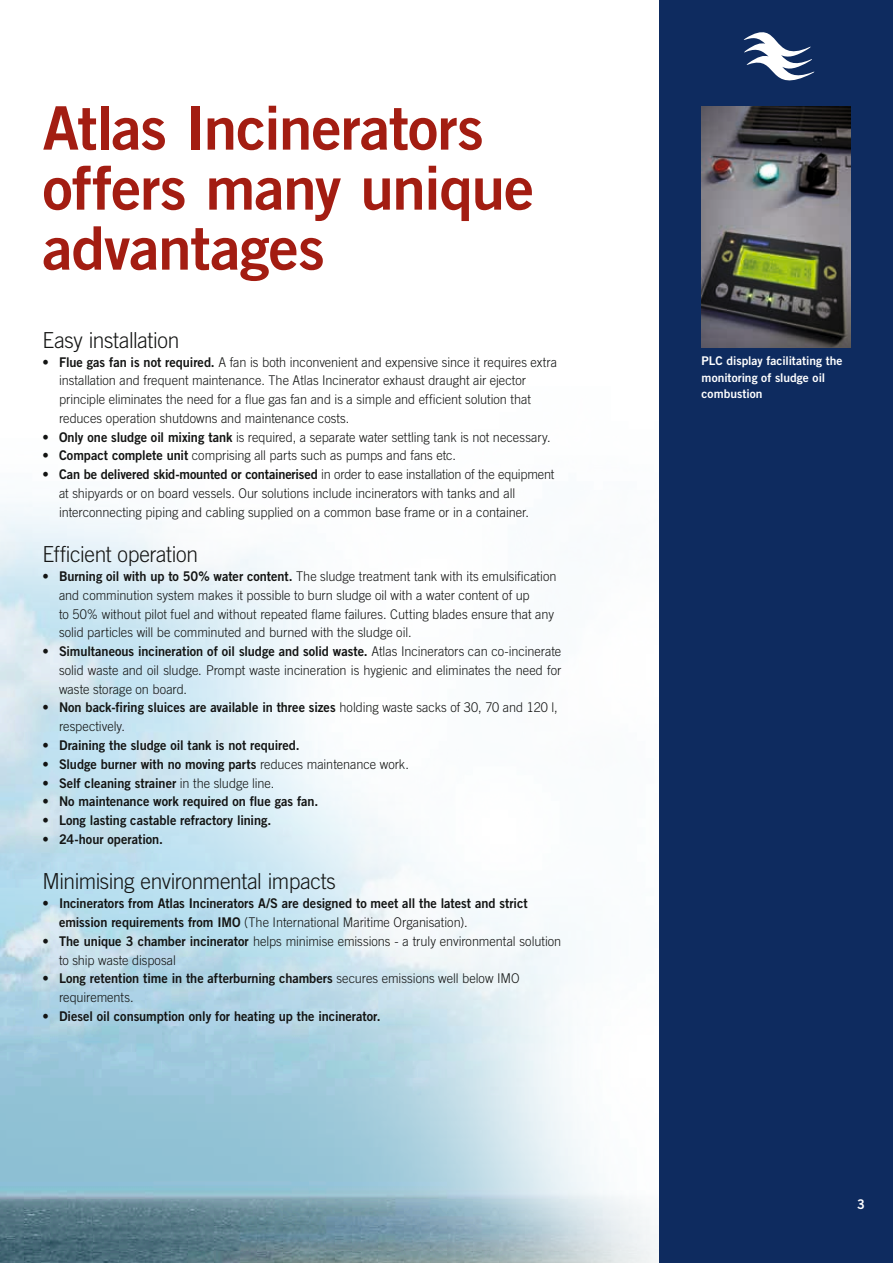
<style>
.page{position:relative;width:893px;height:1263px;background:#fff}
.page>*{position:absolute;margin:0;border:0;box-sizing:border-box;transform-origin:0 0}
.t1{font:60px/60px "Trade Gothic LT Std Bd 2";letter-spacing:-.015em;color:#a31d12}
.t2{font:300 22.05px "Trade Gothic LT Std";letter-spacing:-.02em;color:#131413;scale:.95 1}
.t3{font:300 13.35px/18.8px "Trade Gothic LT Std";color:#131413;scale:.95 1}
.t4{font:13.35px "Trade Gothic LT Std Bd 2";letter-spacing:-.005em;color:#131413;scale:.95 1}
.t5{font:13.35px "Trade Gothic LT Std Bd 2";color:#fff;scale:.95 1}
.t6{font:12px/16.5px "Trade Gothic LT Std Bd 2";color:#fff}
.s1{font-family:"Trade Gothic LT Std Bd 2";font-weight:400}
.s2{font-family:"Trade Gothic LT Std";font-weight:300}
</style>
<div class="page">
<img style="left:0;top:504px;width:659px;height:759px">
<div style="left:659px;top:0;width:234px;height:1263px;background:#0e2b5f"></div>
<img style="left:702px;top:106px;width:148px;height:242px">
<svg style="left:744px;top:32px;width:70px;height:49px"></svg>
<h1 class="t1" style="left:43px;top:97px;width:493px">Atlas Incinerators offers many unique advantages</h1>
<h2 class="t2" style="left:43px;top:327px;width:146px">Easy installation</h2>
<p class="t3" style="left:59px;top:352px;width:526px;text-indent:-16px">• <span class="s1">Flue gas fan is not required.</span> A fan is both inconvenient and expensive since it requires extra installation and frequent maintenance. The Atlas Incinerator exhaust draught air ejector principle eliminates the need for a flue gas fan and is a simple and efficient solution that reduces operation shutdowns and maintenance costs.</p>
<p class="t3" style="left:43px;top:427px;width:536px">• <span class="s1">Only one sludge oil mixing tank</span> is required, a separate water settling tank is not necessary.</p>
<p class="t3" style="left:43px;top:446px;width:437px">• <span class="s1">Compact complete unit</span> comprising all parts such as pumps and fans etc.</p>
<p class="t4" style="left:43px;top:466px;width:540px"><span class="s2">•</span> Can be delivered skid-mounted or containerised <span class="s2">in order to ease installation of the equipment</span></p>
<p class="t3" style="left:59px;top:484px;width:496px">at shipyards or on board vessels. Our solutions include incinerators with tanks and all interconnecting piping and cabling supplied on a common base frame or in a container.</p>
<h2 class="t2" style="left:43px;top:541px;width:165px">Efficient operation</h2>
<p class="t3" style="left:59px;top:567px;width:525px;text-indent:-16px">• <span class="s1">Burning oil with up to 50% water content.</span> The sludge treatment tank with its emulsification and comminution system makes it possible to burn sludge oil with a water content of up<br>to 50% without pilot fuel and without repeated flame failures. Cutting blades ensure that any solid particles will be comminuted and burned with the sludge oil.</p>
<p class="t4" style="left:43px;top:643px;width:548px"><span class="s2">•</span> Simultaneous incineration of oil sludge and solid waste. <span class="s2">Atlas Incinerators can co-incinerate</span></p>
<p class="t3" style="left:59px;top:661px;width:530px">solid waste and oil sludge. Prompt waste incineration is hygienic and eliminates the need for waste storage on board.</p>
<p class="t4" style="left:43px;top:699px;width:544px"><span class="s2">•</span> Non back-firing sluices are available in three sizes <span class="s2">holding waste sacks of 30, 70 and 120 l,</span></p>
<p class="t3" style="left:59px;top:717px;width:71px">respectively.</p>
<p class="t4" style="left:43px;top:737px;width:272px"><span class="s2">•</span> Draining the sludge oil tank is not required.</p>
<p class="t4" style="left:43px;top:756px;width:387px"><span class="s2">•</span> Sludge burner with no moving parts <span class="s2">reduces maintenance work.</span></p>
<p class="t4" style="left:43px;top:774px;width:246px"><span class="s2">•</span> Self cleaning strainer <span class="s2">in the sludge line.</span></p>
<p class="t4" style="left:43px;top:793px;width:292px"><span class="s2">•</span> No maintenance work required on flue gas fan.</p>
<p class="t4" style="left:43px;top:812px;width:242px"><span class="s2">•</span> Long lasting castable refractory lining.</p>
<p class="t4" style="left:43px;top:831px;width:128px"><span class="s2">•</span> 24-hour operation.</p>
<h2 class="t2" style="left:43px;top:868px;width:310px">Minimising environmental impacts</h2>
<p class="t4" style="left:43px;top:895px;width:512px"><span class="s2">•</span> Incinerators from Atlas Incinerators A/S are designed to meet all the latest and strict</p>
<p class="t3" style="left:59px;top:913px;width:432px"><span class="s1">emission requirements from IMO</span> (The International Maritime Organisation).</p>
<p class="t3" style="left:59px;top:931px;width:530px;text-indent:-16px">• <span class="s1">The unique 3 chamber incinerator</span> helps minimise emissions - a truly environmental solution to ship waste disposal</p>
<p class="t4" style="left:43px;top:970px;width:504px"><span class="s2">•</span> Long retention time in the afterburning chambers <span class="s2">secures emissions well below IMO</span></p>
<p class="t3" style="left:59px;top:988px;width:80px">requirements.</p>
<p class="t4" style="left:43px;top:1008px;width:357px"><span class="s2">•</span> Diesel oil consumption only for heating up the incinerator.</p>
<p class="t6" style="left:702px;top:352px;width:142px">PLC display facilitating the monitoring of sludge oil combustion</p>
<p class="t5" style="left:857px;top:1196px;width:10px">3</p>
</div>
